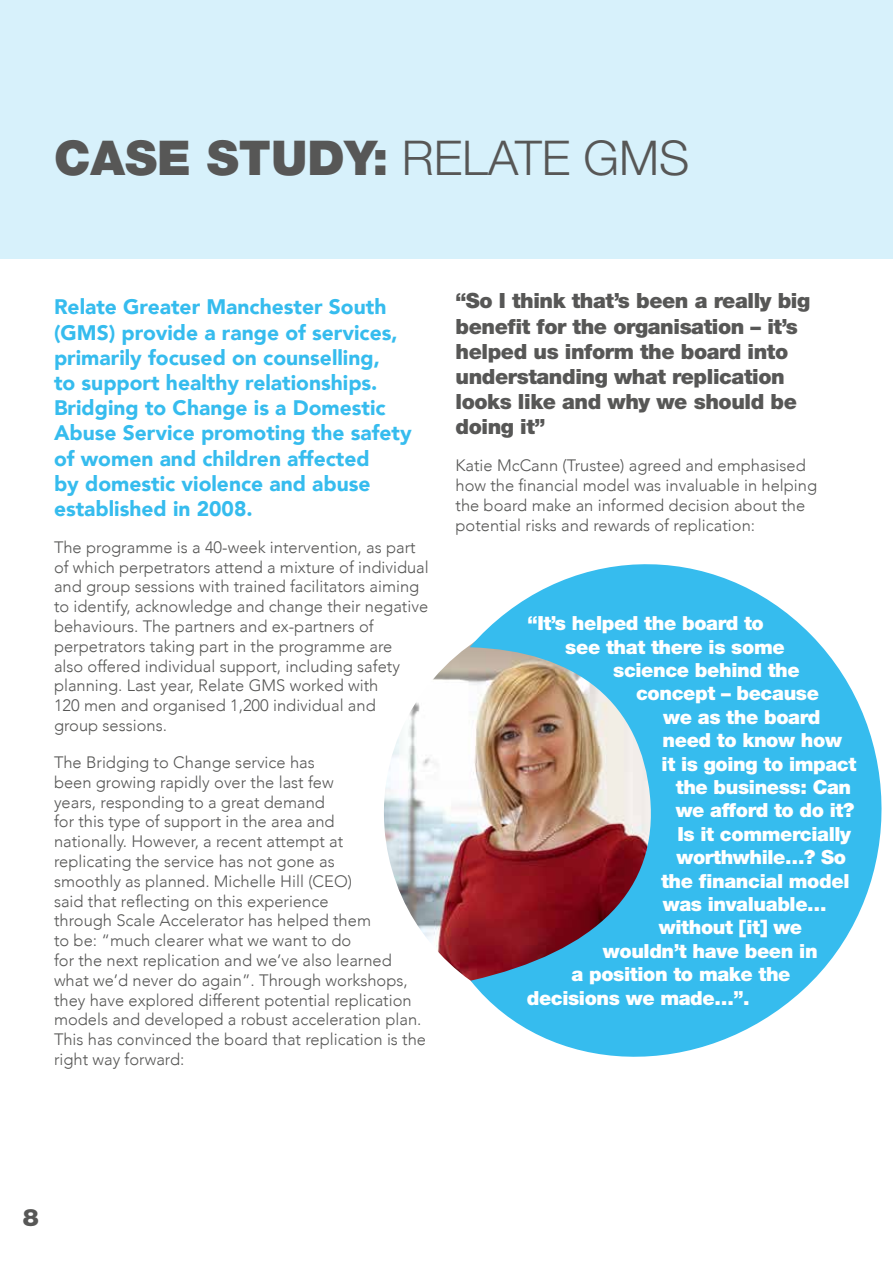
<style>
.page{position:relative;width:893px;height:1263px;background:#fff}
.page>*{position:absolute;margin:0;border:0;box-sizing:border-box;transform-origin:0 0}
.t1{font:900 48px "Helvetica Neue LT Std";color:#575756}
.t2{font:900 24px "Helvetica Neue LT Std";color:#575756}
.t3{font:900 21px/25.2px "Avenir";color:#36bcee}
.t4{font:900 21px/25.2px "Helvetica Neue LT Std";letter-spacing:-.02em;color:#575756}
.t5{font:900 19.5px "Helvetica Neue LT Std";letter-spacing:-.02em;color:#fff}
.t6{font:300 16.5px/19.8px "Avenir";color:#575756}
.s1{font-weight:300}
</style>
<div class="page">
<div style="left:0;top:0;width:893px;height:259px;background:#d7f1fb"></div>
<img style="left:384px;top:645px;width:86px;height:335px">
<svg style="left:470px;top:564px;width:412px;height:493px;fill:#36bcee"></svg>
<h1 class="t1" style="left:54px;top:129px;width:637px">CASE STUDY: <span class="s1">RELATE GMS</span></h1>
<p class="t3" style="left:54px;top:294px;width:359px">Relate Greater Manchester South (GMS) provide a range of services, primarily focused on counselling,<br>to support healthy relationships.<br>Bridging to Change is a Domestic<br>Abuse Service promoting the safety of women and children affected<br>by domestic violence and abuse established in 2008.</p>
<p class="t6" style="left:54px;top:537px;width:376px">The programme is a 40-week intervention, as part of which perpetrators attend a mixture of individual and group sessions with trained facilitators aiming to identify, acknowledge and change their negative behaviours. The partners and ex-partners of perpetrators taking part in the programme are<br>also offered individual support, including safety planning. Last year, Relate GMS worked with<br>120 men and organised 1,200 individual and<br>group sessions.</p>
<p class="t6" style="left:54px;top:752px;width:374px">The Bridging to Change service has<br>been growing rapidly over the last few<br>years, responding to a great demand<br>for this type of support in the area and<br>nationally. However, a recent attempt at<br>replicating the service has not gone as<br>smoothly as planned. Michelle Hill (CEO)<br>said that reflecting on this experience<br>through Scale Accelerator has helped them<br>to be: “much clearer what we want to do<br>for the next replication and we’ve also learned what we’d never do again”. Through workshops, they have explored different potential replication models and developed a robust acceleration plan.<br>This has convinced the board that replication is the right way forward:</p>
<p class="t4" style="left:455px;top:288px;width:356px">“So I think that’s been a really big benefit for the organisation – it’s helped us inform the board into understanding what replication looks like and why we should be doing it”</p>
<p class="t6" style="left:455px;top:456px;width:363px">Katie McCann (Trustee) agreed and emphasised how the financial model was invaluable in helping the board make an informed decision about the potential risks and rewards of replication:</p>
<p class="t5" style="left:528px;top:612px;width:238px">“It’s helped the board to</p>
<p class="t5" style="left:565px;top:635px;width:221px">see that there is some</p>
<p class="t5" style="left:613px;top:658px;width:188px">science behind the</p>
<p class="t5" style="left:636px;top:682px;width:185px">concept – because</p>
<p class="t5" style="left:663px;top:705px;width:159px">we as the board</p>
<p class="t5" style="left:662px;top:729px;width:181px">need to know how</p>
<p class="t5" style="left:662px;top:752px;width:196px">it is going to impact</p>
<p class="t5" style="left:676px;top:775px;width:177px">the business: Can</p>
<p class="t5" style="left:676px;top:799px;width:180px">we afford to do it?</p>
<p class="t5" style="left:677px;top:822px;width:175px">Is it commercially</p>
<p class="t5" style="left:676px;top:846px;width:171px">worthwhile…? So</p>
<p class="t5" style="left:661px;top:869px;width:190px">the financial model</p>
<p class="t5" style="left:663px;top:892px;width:165px">was invaluable…</p>
<p class="t5" style="left:659px;top:916px;width:145px">without [it] we</p>
<p class="t5" style="left:603px;top:939px;width:216px">wouldn’t have been in</p>
<p class="t5" style="left:571px;top:963px;width:221px">a position to make the</p>
<p class="t5" style="left:527px;top:986px;width:225px">decisions we made…”.</p>
<h2 class="t2" style="left:23px;top:1203px;width:18px">8</h2>
</div>
